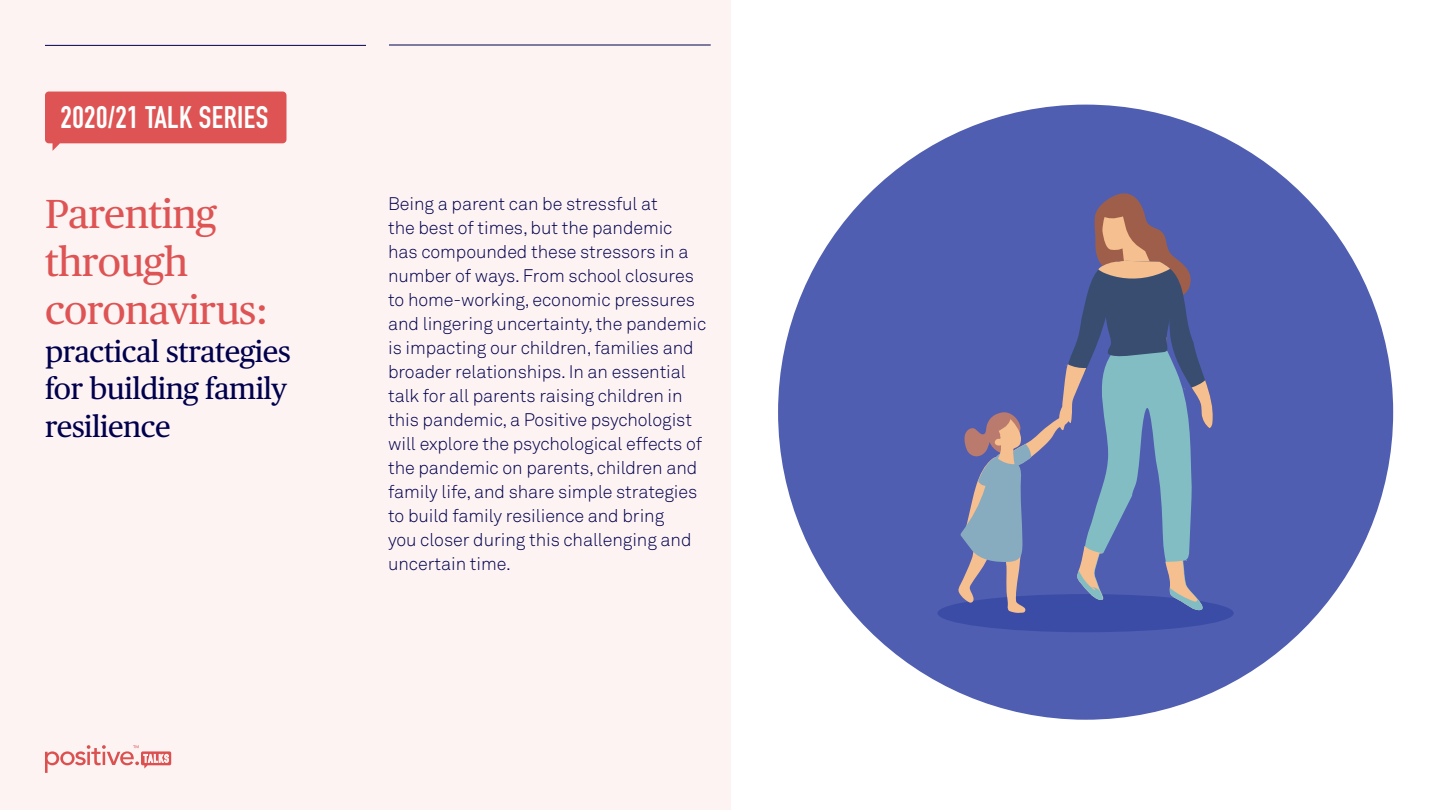
<style>
.page{position:relative;width:1440px;height:810px;background:#fff}
.page>*{position:absolute;margin:0;border:0;box-sizing:border-box;transform-origin:0 0}
.t1{font:40.5px/48px "Publico Text";letter-spacing:-.015em;color:#de5454}
.t2{font:700 30.75px "DIN Condensed";letter-spacing:.015em;color:#fff}
.t3{font:30px/37.5px "Publico Text";letter-spacing:-.015em;color:#00004d}
.t4{font:300 18px/24px "Akkurat";letter-spacing:-.005em;color:#00004d}
</style>
<div class="page">
<div style="left:0;top:0;width:731px;height:810px;background:#fdf3f3"></div>
<hr style="left:389px;top:45px;width:322px;height:1px;background:#00004d">
<div style="left:778px;top:105px;width:615px;height:615px;background:#4f5eb0;border-radius:50%"></div>
<div style="left:938px;top:594px;width:296px;height:38px;background:#3b4ca7;border-radius:50%"></div>
<svg style="left:958px;top:193px;width:256px;height:420px"></svg>
<hr style="left:45px;top:45px;width:321px;height:1px;background:#00004d">
<svg style="left:45px;top:92px;width:241px;height:59px;background:#e16868"></svg>
<h2 class="t2" style="left:60px;top:96px;width:209px">2020/21 TALK SERIES</h2>
<h1 class="t1" style="left:45px;top:188px;width:225px">Parenting through coronavirus:</h1>
<h3 class="t3" style="left:45px;top:331px;width:247px">practical strategies for building family resilience</h3>
<p class="t4" style="left:388px;top:192px;width:320px">Being a parent can be stressful at<br>the best of times, but the pandemic has compounded these stressors in a number of ways. From school closures to home-working, economic pressures and lingering uncertainty, the pandemic is impacting our children, families and broader relationships. In an essential talk for all parents raising children in this pandemic, a Positive psychologist will explore the psychological effects of the pandemic on parents, children and family life, and share simple strategies to build family resilience and bring<br>you closer during this challenging and uncertain time.</p>
</div>
